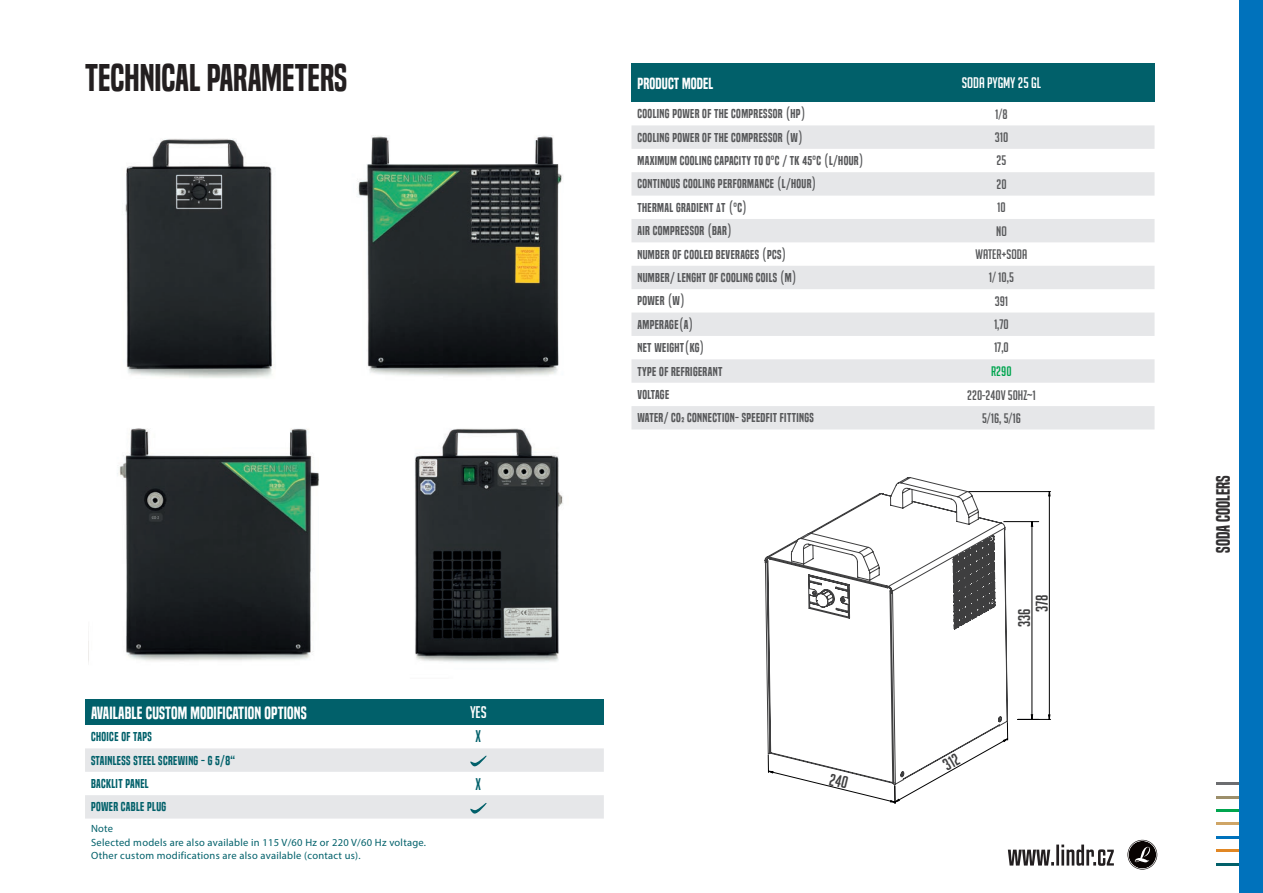
<style>
.page{position:relative;width:1263px;height:893px;background:#fff}
.page>*{position:absolute;margin:0;border:0;box-sizing:border-box;transform-origin:0 0}
.t1{font:36px "Built Titling Sb";color:#231f20}
.t2{font:18px "Built Titling Sb";color:#312f30}
.t3{font:16.65px/17.7px "Big Noodle Titling";color:#3e3e3f}
.t4{font:16.5px "Built Titling Sb";letter-spacing:.01em;color:#fff}
.t5{font:16.5px "Big Noodle Titling";color:#fff}
.t6{font:16.5px "Big Noodle Titling";color:#01606a}
.t7{font:15px "Big Noodle Titling";color:#fff}
.t8{font:15px "Built Titling Sb";letter-spacing:.01em;color:#fff}
.t9{font:13.5px/23.4px "Big Noodle Titling";color:#57585a;text-align:center}
.t10{font:12px/23.4px "Built Titling Sb";letter-spacing:.03em;color:#57585a}
.t11{font:12px/23.4px "Built Titling Sb";letter-spacing:.03em;color:#01606a}
.t12{font:10.5px/13.5px "Myriad Pro";letter-spacing:.025em;color:#01606a}
.s1{color:#00a54f}
.s2{font-family:"Built Titling Sb"}
</style>
<div class="page">
<div style="left:85px;top:699px;width:519px;height:26px;background:#01606a"></div>
<hr style="left:1216px;top:809px;width:47px;height:3px;background:#00a54f">
<hr style="left:1216px;top:822px;width:47px;height:3px;background:#cfa566">
<hr style="left:1216px;top:796px;width:47px;height:3px;background:#9c8f6b">
<hr style="left:1216px;top:782px;width:47px;height:3px;background:#6c6d70">
<hr style="left:1216px;top:849px;width:47px;height:3px;background:#e18724">
<hr style="left:1216px;top:836px;width:47px;height:3px;background:#0072bc">
<hr style="left:1216px;top:863px;width:47px;height:2px;background:#01606a">
<svg style="left:1127px;top:840px;width:30px;height:30px"></svg>
<svg style="left:1008px;top:844px;width:106px;height:22px"></svg>
<div style="left:1239px;top:0;width:24px;height:893px;background:#0072bc"></div>
<div style="left:631px;top:64px;width:523px;height:38px;background:#01606a"></div>
<svg style="left:631px;top:125px;width:523px;height:304px"></svg>
<svg style="left:631px;top:172px;width:523px;height:164px;fill:#e6e7e9"></svg>
<img style="left:415px;top:428px;width:148px;height:235px">
<img style="left:125px;top:138px;width:148px;height:240px">
<img style="left:358px;top:135px;width:205px;height:241px">
<img style="left:117px;top:428px;width:202px;height:233px">
<hr style="left:1004px;top:521px;width:35px;height:1px;background:#000001">
<hr style="left:968px;top:491px;width:82px;height:1px;background:#000001">
<svg style="left:1018px;top:491px;width:32px;height:229px"></svg>
<svg style="left:764px;top:477px;width:244px;height:294px"></svg>
<svg style="left:85px;top:748px;width:519px;height:71px"></svg>
<svg style="left:768px;top:722px;width:240px;height:82px"></svg>
<h1 class="t1" style="left:85px;top:57px;width:264px">TECHNICAL PARAMETERS</h1>
<h3 class="t4" style="left:91px;top:703px;width:217px">AVAILABLE CUSTOM MODIFICATION OPTIONS</h3>
<p class="t11" style="left:91px;top:725px;width:145px">CHOICE OF TAPS<br>STAINLESS STEEL SCREWING - G 5/8“<br>BACKLIT PANEL<br>POWER CABLE PLUG</p>
<p class="t12" style="left:91px;top:822px;width:337px">Note<br>Selected models are also available in 115 V/60 Hz or 220 V/60 Hz voltage.<br>Other custom modifications are also available (contact us).</p>
<h3 class="t5" style="left:470px;top:704px;width:18px">YES</h3>
<h3 class="t6" style="left:476px;top:727px;width:7px">X</h3>
<h3 class="t6" style="left:476px;top:775px;width:7px">X</h3>
<p class="t8" style="left:637px;top:74px;width:77px">PRODUCT MODEL</p>
<p class="t10" style="left:637px;top:102px;width:228px">COOLING POWER OF THE COMPRESSOR (HP)<br>COOLING POWER OF THE COMPRESSOR (W)<br>MAXIMUM COOLING CAPACITY TO 0°C / TK 45°C (L/HOUR)<br>CONTINOUS COOLING PERFORMANCE (L/HOUR)<br>THERMAL GRADIENT ΔT (°C)<br>AIR COMPRESSOR (BAR)<br>NUMBER OF COOLED BEVERAGES (PCS)<br>NUMBER/ LENGHT OF COOLING COILS (M)<br>POWER (W)<br>AMPERAGE(A)<br>NET WEIGHT(KG)<br>TYPE OF REFRIGERANT<br>VOLTAGE<br>WATER/ CO₂ CONNECTION- SPEEDFIT FITTINGS</p>
<p class="t7" style="left:962px;top:75px;width:81px">SODA PYGMY 25 GL</p>
<p class="t9" style="left:976px;top:102px;width:53px">1/8<br>310<br>25<br>20<br>10<br>NO<br>WATER+SODA<br>1/ 10,5<br>391<br>1,70<br>17,0</p>
<p class="t9" style="left:967px;top:359px;width:70px"><span class="s1">R290<br></span>220-240V 50HZ<span class="s2">~</span>1<br>5/16, 5/16</p>
<h3 class="t3" style="left:1015px;top:612px;width:19px;text-indent:-15px;rotate:-90deg">336<br>378</h3>
<h2 class="t2" style="left:1212px;top:553px;width:79px;rotate:-90deg">SODA COOLERS</h2>
</div>
